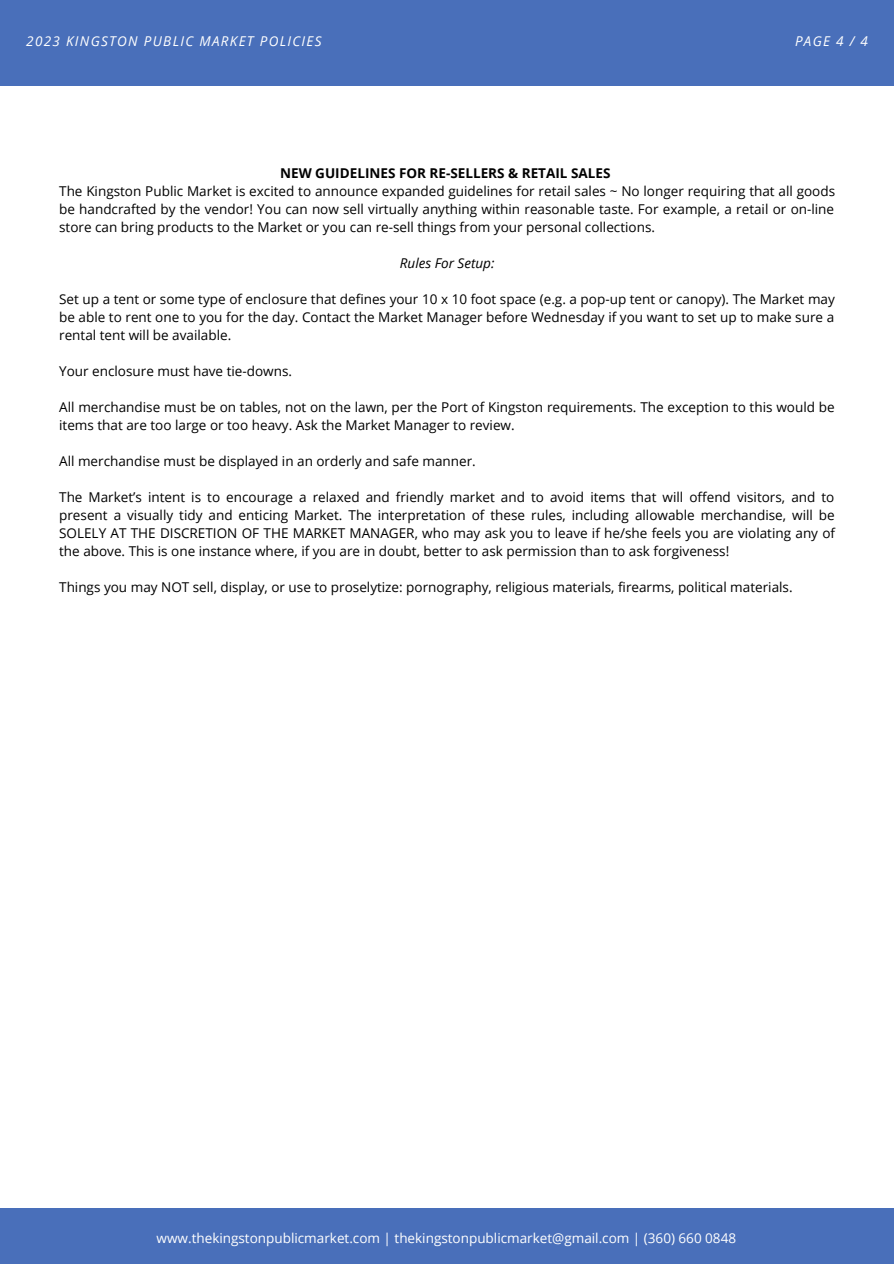
<style>
.page{position:relative;width:894px;height:1264px;background:#fff}
.page>*{position:absolute;margin:0;border:0;box-sizing:border-box;transform-origin:0 0}
.t1{font:13.5px/18px "Open Sans";color:#000;text-align:justify}
.t2{font:13.5px "Open Sans";color:#fff}
.t3{font:italic 13.5px "Open Sans";letter-spacing:.095em;color:#fff}
.t4{font:700 13.5px "Open Sans";color:#000}
.t5{font:italic 13.5px "Open Sans";color:#000}
</style>
<div class="page">
<div style="left:0;top:0;width:893px;height:86px;background:#496fba"></div>
<div style="left:0;top:1208px;width:893px;height:55px;background:#496fba"></div>
<p class="t3" style="left:26px;top:31px;width:297px">2023 KINGSTON PUBLIC MARKET POLICIES</p>
<p class="t3" style="left:794px;top:31px;width:75px">PAGE 4 / 4</p>
<p class="t4" style="left:280px;top:163px;width:331px">NEW GUIDELINES FOR RE-SELLERS &amp; RETAIL SALES</p>
<p class="t1" style="left:59px;top:181px;width:777px">The Kingston Public Market is excited to announce expanded guidelines for retail sales ~ No longer requiring that all goods be handcrafted by the vendor! You can now sell virtually anything within reasonable taste. For example, a retail or on-line store can bring products to the Market or you can re-sell things from your personal collections.</p>
<p class="t5" style="left:400px;top:253px;width:96px">Rules For Setup:</p>
<p class="t1" style="left:59px;top:289px;width:777px">Set up a tent or some type of enclosure that defines your 10 x 10 foot space (e.g. a pop-up tent or canopy). The Market may be able to rent one to you for the day. Contact the Market Manager before Wednesday if you want to set up to make sure a rental tent will be available.</p>
<p class="t1" style="left:59px;top:361px;width:234px">Your enclosure must have tie-downs.</p>
<p class="t1" style="left:59px;top:397px;width:776px">All merchandise must be on tables, not on the lawn, per the Port of Kingston requirements. The exception to this would be items that are too large or too heavy. Ask the Market Manager to review.</p>
<p class="t1" style="left:59px;top:451px;width:418px">All merchandise must be displayed in an orderly and safe manner.</p>
<p class="t1" style="left:59px;top:488px;width:777px">The Market’s intent is to encourage a relaxed and friendly market and to avoid items that will offend visitors, and to present a visually tidy and enticing Market. The interpretation of these rules, including allowable merchandise, will be SOLELY AT THE DISCRETION OF THE MARKET MANAGER, who may ask you to leave if he/she feels you are violating any of the above. This is one instance where, if you are in doubt, better to ask permission than to ask forgiveness!</p>
<p class="t1" style="left:59px;top:578px;width:734px">Things you may NOT sell, display, or use to proselytize: pornography, religious materials, firearms, political materials.</p>
<p class="t2" style="left:156px;top:1228px;width:581px">www.thekingstonpublicmarket.com | thekingstonpublicmarket@gmail.com | (360) 660 0848</p>
</div>
